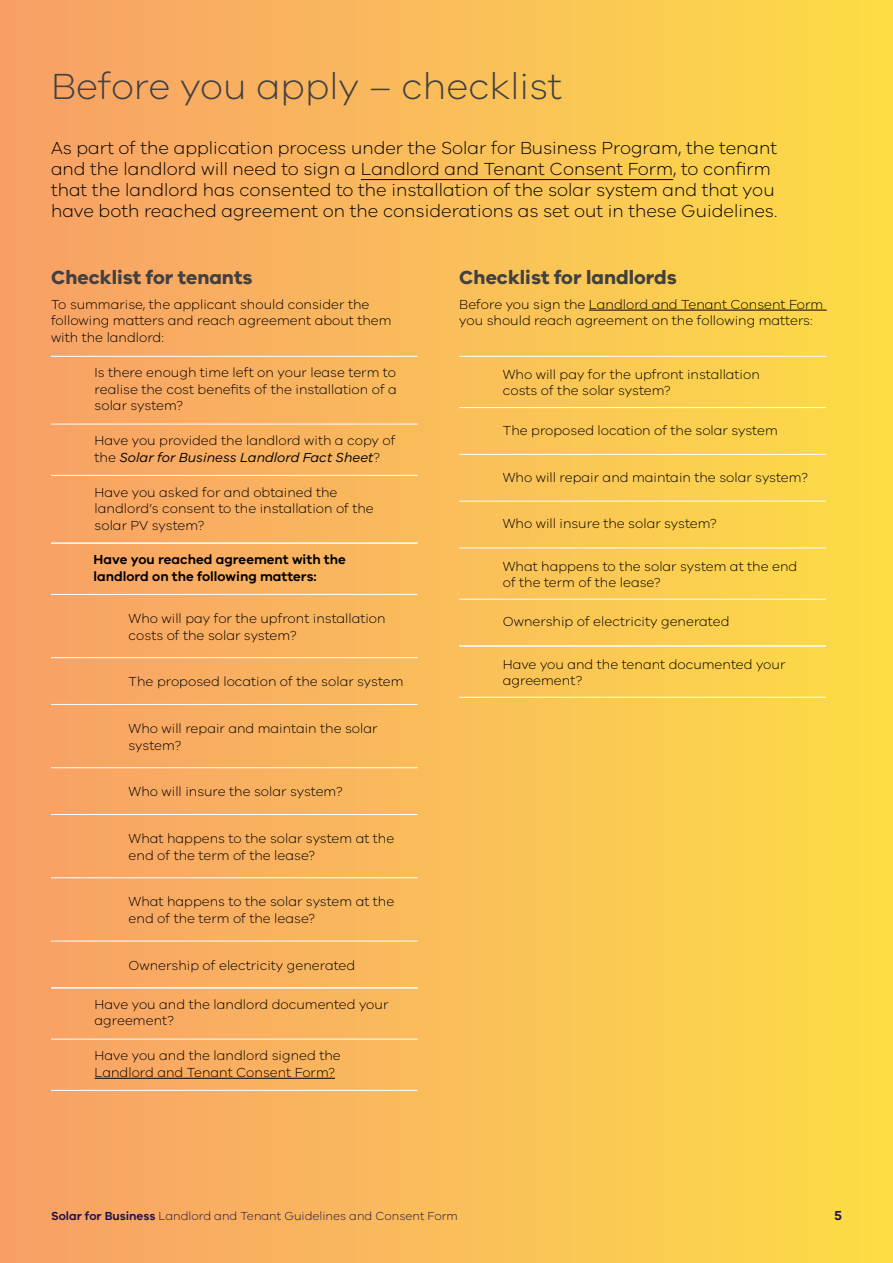
<style>
.page{position:relative;width:893px;height:1263px;background:#fff}
.page>*{position:absolute;margin:0;border:0;box-sizing:border-box;transform-origin:0 0}
.t1{font:300 37.5px "VIC";color:#414042}
.t2{font:700 19.5px "VIC";color:#414042}
.t3{font:300 18px/21px "VIC";color:#000}
.t4{font:700 15px "VIC";color:#201447}
.t5{font:300 13.5px/16.5px "VIC";color:#000}
.t6{font:600 13.5px/16.5px "VIC";color:#000}
.t7{font:600 13.5px "VIC";color:#201447}
.t8{font:300 12px "VIC";color:#201447}
.s1{font-weight:400;font-style:italic}
.s2{font-weight:600}
</style>
<div class="page">
<div style="left:0;top:0;width:893px;height:1263px;background:linear-gradient(to right,#f89f69,#fcdd47)"></div>
<hr style="left:51px;top:356px;width:35px;height:1px;background:#fff">
<hr style="left:86px;top:356px;width:332px;height:1px;background:#fff">
<hr style="left:51px;top:424px;width:35px;height:1px;background:#fff">
<hr style="left:86px;top:424px;width:332px;height:1px;background:#fff">
<hr style="left:51px;top:475px;width:35px;height:1px;background:#fff">
<hr style="left:86px;top:475px;width:332px;height:1px;background:#fff">
<hr style="left:51px;top:657px;width:35px;height:1px;background:#fff">
<hr style="left:86px;top:657px;width:332px;height:1px;background:#fff">
<hr style="left:51px;top:704px;width:35px;height:1px;background:#fff">
<hr style="left:86px;top:704px;width:332px;height:1px;background:#fff">
<hr style="left:51px;top:767px;width:35px;height:1px;background:#fff">
<hr style="left:86px;top:767px;width:332px;height:1px;background:#fff">
<hr style="left:51px;top:814px;width:35px;height:1px;background:#fff">
<hr style="left:86px;top:814px;width:332px;height:1px;background:#fff">
<hr style="left:51px;top:877px;width:35px;height:1px;background:#fff">
<hr style="left:86px;top:877px;width:332px;height:1px;background:#fff">
<hr style="left:51px;top:941px;width:35px;height:1px;background:#fff">
<hr style="left:86px;top:941px;width:332px;height:1px;background:#fff">
<hr style="left:51px;top:1039px;width:35px;height:1px;background:#fff">
<hr style="left:86px;top:1039px;width:332px;height:1px;background:#fff">
<hr style="left:51px;top:1090px;width:35px;height:1px;background:#fff">
<hr style="left:86px;top:1090px;width:332px;height:1px;background:#fff">
<hr style="left:51px;top:594px;width:35px;height:1px;background:#fff">
<hr style="left:86px;top:594px;width:332px;height:1px;background:#fff">
<hr style="left:51px;top:987px;width:35px;height:1px;background:#fff">
<hr style="left:86px;top:987px;width:332px;height:1px;background:#fff">
<hr style="left:51px;top:542px;width:35px;height:2px;background:#fff">
<hr style="left:86px;top:542px;width:332px;height:2px;background:#fff">
<hr style="left:95px;top:1078px;width:240px;height:1px;background:#000">
<hr style="left:589px;top:310px;width:238px;height:1px;background:#000">
<hr style="left:459px;top:645px;width:35px;height:2px;background:#fff">
<hr style="left:494px;top:645px;width:332px;height:2px;background:#fff">
<hr style="left:459px;top:356px;width:35px;height:1px;background:#fff">
<hr style="left:494px;top:356px;width:332px;height:1px;background:#fff">
<hr style="left:459px;top:407px;width:35px;height:1px;background:#fff">
<hr style="left:494px;top:407px;width:332px;height:1px;background:#fff">
<hr style="left:459px;top:454px;width:35px;height:1px;background:#fff">
<hr style="left:494px;top:454px;width:332px;height:1px;background:#fff">
<hr style="left:459px;top:501px;width:35px;height:1px;background:#fff">
<hr style="left:494px;top:501px;width:332px;height:1px;background:#fff">
<hr style="left:459px;top:548px;width:35px;height:1px;background:#fff">
<hr style="left:494px;top:548px;width:332px;height:1px;background:#fff">
<hr style="left:459px;top:599px;width:35px;height:1px;background:#fff">
<hr style="left:494px;top:599px;width:332px;height:1px;background:#fff">
<hr style="left:459px;top:697px;width:35px;height:1px;background:#fff">
<hr style="left:494px;top:697px;width:332px;height:1px;background:#fff">
<hr style="left:361px;top:179px;width:312px;height:1px;background:#000">
<h1 class="t1" style="left:51px;top:63px;width:513px">Before you apply – checklist</h1>
<p class="t3" style="left:51px;top:137px;width:728px">As part of the application process under the Solar for Business Program, the tenant and the landlord will need to sign a Landlord and Tenant Consent Form, to confirm that the landlord has consented to the installation of the solar system and that you have both reached agreement on the considerations as set out in these Guidelines.</p>
<h2 class="t2" style="left:51px;top:265px;width:203px">Checklist for tenants</h2>
<p class="t5" style="left:51px;top:295px;width:342px">To summarise, the applicant should consider the following matters and reach agreement about them with the landlord:</p>
<p class="t5" style="left:95px;top:364px;width:304px;text-align:justify">Is there enough time left on your lease term to realise the cost benefits of the installation of a solar system?</p>
<p class="t5" style="left:95px;top:432px;width:302px">Have you provided the landlord with a copy of the <span class="s1">Solar for Business Landlord Fact Sheet</span>?</p>
<p class="t5" style="left:95px;top:483px;width:281px">Have you asked for and obtained the landlord’s consent to the installation of the solar PV system?</p>
<p class="t6" style="left:94px;top:551px;width:254px">Have you reached agreement with the landlord on the following matters:</p>
<p class="t5" style="left:129px;top:610px;width:259px">Who will pay for the upfront installation costs of the solar system?</p>
<p class="t5" style="left:129px;top:673px;width:276px">The proposed location of the solar system</p>
<p class="t5" style="left:129px;top:720px;width:250px">Who will repair and maintain the solar system?</p>
<p class="t5" style="left:129px;top:783px;width:215px">Who will insure the solar system?</p>
<p class="t5" style="left:129px;top:830px;width:267px">What happens to the solar system at the end of the term of the lease?</p>
<p class="t5" style="left:129px;top:893px;width:267px">What happens to the solar system at the end of the term of the lease?</p>
<p class="t5" style="left:129px;top:956px;width:228px">Ownership of electricity generated</p>
<p class="t5" style="left:95px;top:996px;width:295px">Have you and the landlord documented your agreement?</p>
<p class="t5" style="left:95px;top:1047px;width:248px">Have you and the landlord signed the<br>Landlord and Tenant Consent Form?</p>
<h2 class="t2" style="left:459px;top:265px;width:219px">Checklist for landlords</h2>
<p class="t5" style="left:459px;top:295px;width:365px">Before you sign the Landlord and Tenant Consent Form you should reach agreement on the following matters:</p>
<p class="t5" style="left:503px;top:366px;width:259px">Who will pay for the upfront installation costs of the solar system?</p>
<p class="t5" style="left:503px;top:421px;width:276px">The proposed location of the solar system</p>
<p class="t5" style="left:503px;top:468px;width:306px">Who will repair and maintain the solar system?</p>
<p class="t5" style="left:503px;top:515px;width:215px">Who will insure the solar system?</p>
<p class="t5" style="left:503px;top:557px;width:296px">What happens to the solar system at the end of the term of the lease?</p>
<p class="t5" style="left:503px;top:613px;width:228px">Ownership of electricity generated</p>
<p class="t5" style="left:503px;top:655px;width:284px">Have you and the tenant documented your agreement?</p>
<p class="t8" style="left:51px;top:1209px;width:214px">Guidelines for tenants and landlords</p>
<p class="t4" style="left:833px;top:1206px;width:10px">5</p>
<p class="t8" style="left:51px;top:1209px;width:408px"><span class="s2">Solar for Business</span> Landlord and Tenant Guidelines and Consent Form</p>
<p class="t7" style="left:834px;top:1208px;width:9px">5</p>
</div>
